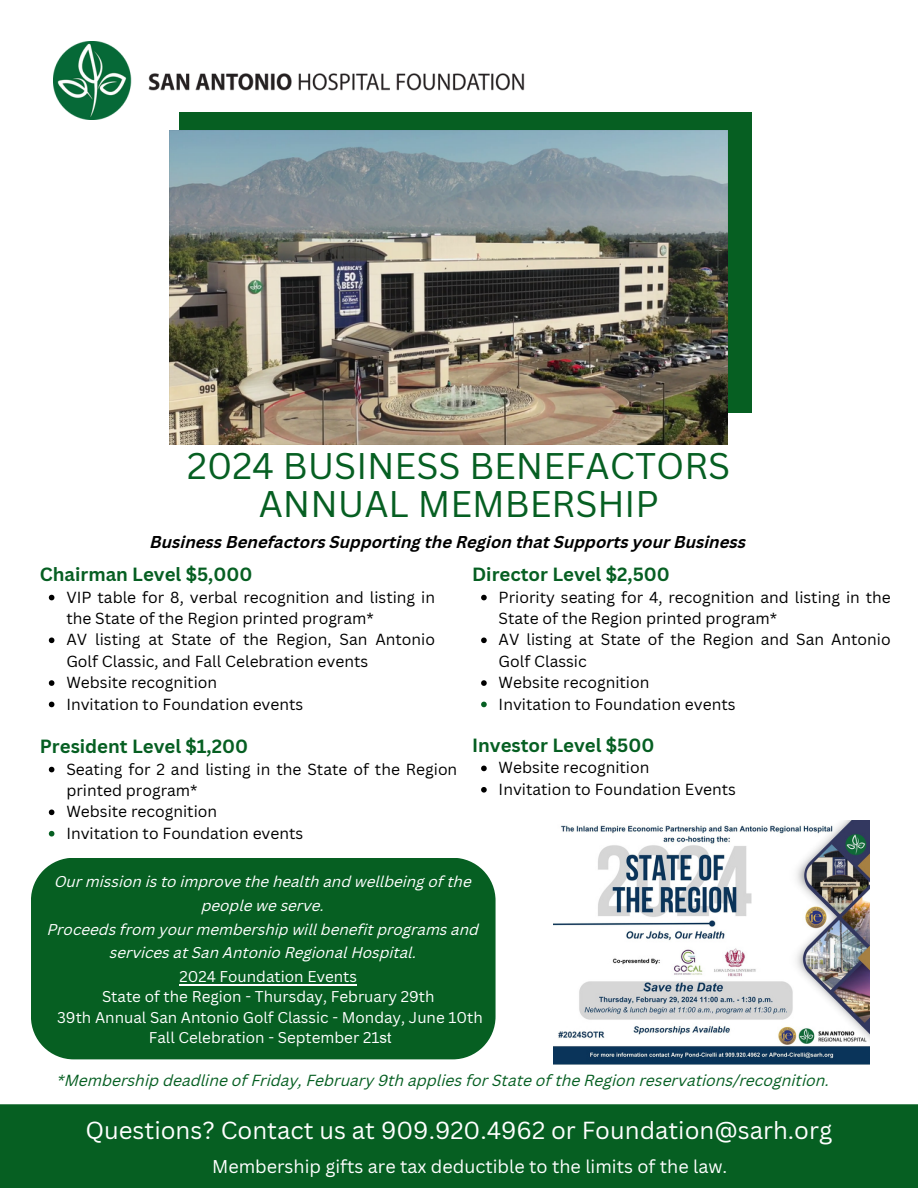
<style>
.page{position:relative;width:918px;height:1188px;background:#fff}
.page>*{position:absolute;margin:0;border:0;box-sizing:border-box;transform-origin:0 0}
.t1{font:36.15px "Canva Sans";color:#065f22}
.t2{font:24px "Canva Sans";color:#fff}
.t3{font:700 18.6px "Canva Sans";color:#065f22}
.t4{font:18px "Canva Sans";color:#fff}
.t5{font:italic 700 16.65px "Canva Sans";color:#000}
.t6{font:15.6px/21.3px "Canva Sans";color:#000}
.t7{font:italic 15.6px "Canva Sans";color:#065f22}
.t8{font:italic 15.15px/23.7px "Canva Sans";color:#fff;text-align:center}
.t9{font:15.15px/20.2px "Canva Sans";color:#fff;text-align:center}
.s1{font-family:"Arial"}
</style>
<div class="page">
<div style="left:0;top:1104px;width:918px;height:84px;background:#065f22"></div>
<div style="left:179px;top:112px;width:572px;height:300px;background:#065f22"></div>
<img style="left:169px;top:131px;width:558px;height:314px">
<img style="left:53px;top:42px;width:472px;height:77px">
<div style="left:31px;top:858px;width:465px;height:201px;background:#065f22"></div>
<img style="left:553px;top:820px;width:317px;height:244px">
<svg style="left:49px;top:595px;width:5px;height:5px"></svg>
<svg style="left:49px;top:638px;width:5px;height:5px"></svg>
<svg style="left:49px;top:680px;width:5px;height:6px"></svg>
<svg style="left:49px;top:702px;width:5px;height:5px"></svg>
<svg style="left:481px;top:595px;width:6px;height:5px"></svg>
<svg style="left:481px;top:638px;width:6px;height:5px"></svg>
<svg style="left:481px;top:680px;width:6px;height:6px"></svg>
<svg style="left:481px;top:702px;width:6px;height:5px"></svg>
<svg style="left:49px;top:767px;width:5px;height:5px"></svg>
<svg style="left:49px;top:810px;width:5px;height:5px"></svg>
<svg style="left:49px;top:831px;width:5px;height:6px"></svg>
<svg style="left:481px;top:766px;width:6px;height:5px"></svg>
<svg style="left:481px;top:787px;width:6px;height:6px"></svg>
<hr style="left:180px;top:984px;width:177px;height:1px;background:#fff">
<p class="t1" style="left:187px;top:441px;width:545px">2024 BUSINESS BENEFACTORS</p>
<p class="t1" style="left:259px;top:478px;width:402px">ANNUAL MEMBERSHIP</p>
<p class="t5" style="left:150px;top:535px;width:597px">Business Benefactors Supporting the Region that Supports your Business</p>
<p class="t3" style="left:40px;top:561px;width:214px">Chairman Level $5,000</p>
<p class="t6" style="left:66px;top:586px;width:370px">VIP table for 8, verbal recognition and listing in the State of the Region printed program*</p>
<p class="t6" style="left:66px;top:629px;width:370px">AV listing at State of the Region, San Antonio<br>Golf Classic, and Fall Celebration events</p>
<p class="t6" style="left:66px;top:671px;width:152px">Website recognition</p>
<p class="t6" style="left:66px;top:693px;width:238px">Invitation to Foundation events</p>
<p class="t3" style="left:40px;top:733px;width:210px">President Level $1,200</p>
<p class="t6" style="left:66px;top:758px;width:392px">Seating for 2 and listing in the State of the Region printed program*</p>
<p class="t6" style="left:66px;top:801px;width:152px">Website recognition</p>
<p class="t6" style="left:66px;top:822px;width:238px">Invitation to Foundation events</p>
<p class="t3" style="left:472px;top:561px;width:199px">Director Level $2,500</p>
<p class="t6" style="left:499px;top:586px;width:394px">Priority seating for 4, recognition and listing in the<br>State of the Region printed program*</p>
<p class="t6" style="left:499px;top:629px;width:394px">AV listing at State of the Region and San Antonio<br>Golf Classic</p>
<p class="t6" style="left:499px;top:671px;width:152px">Website recognition</p>
<p class="t6" style="left:499px;top:693px;width:238px">Invitation to Foundation events</p>
<p class="t3" style="left:472px;top:732px;width:184px">Investor Level $500</p>
<p class="t6" style="left:499px;top:757px;width:152px">Website recognition</p>
<p class="t6" style="left:499px;top:778px;width:239px">Invitation to Foundation Events</p>
<p class="t8" style="left:55px;top:872px;width:418px">Our mission is to improve the health and wellbeing of the people we serve.</p>
<p class="t8" style="left:47px;top:919px;width:433px">Proceeds from your membership will benefit programs and services at San Antonio Regional Hospital.</p>
<p class="t9" style="left:57px;top:966px;width:427px">2024 Foundation Events<br>State of the Region - Thursday, February 29th<br>39th Annual San Antonio Golf Classic - Monday, June 10th Fall Celebration - September 21<span class="s1">st</span></p>
<p class="t7" style="left:57px;top:1074px;width:774px">*Membership deadline of Friday, February 9th applies for State of the Region reservations/recognition.</p>
<p class="t2" style="left:85px;top:1114px;width:748px">Questions? Contact us at 909.920.4962 or Foundation@sarh.org</p>
<p class="t4" style="left:212px;top:1154px;width:517px">Membership gifts are tax deductible to the limits of the law.</p>
</div>
